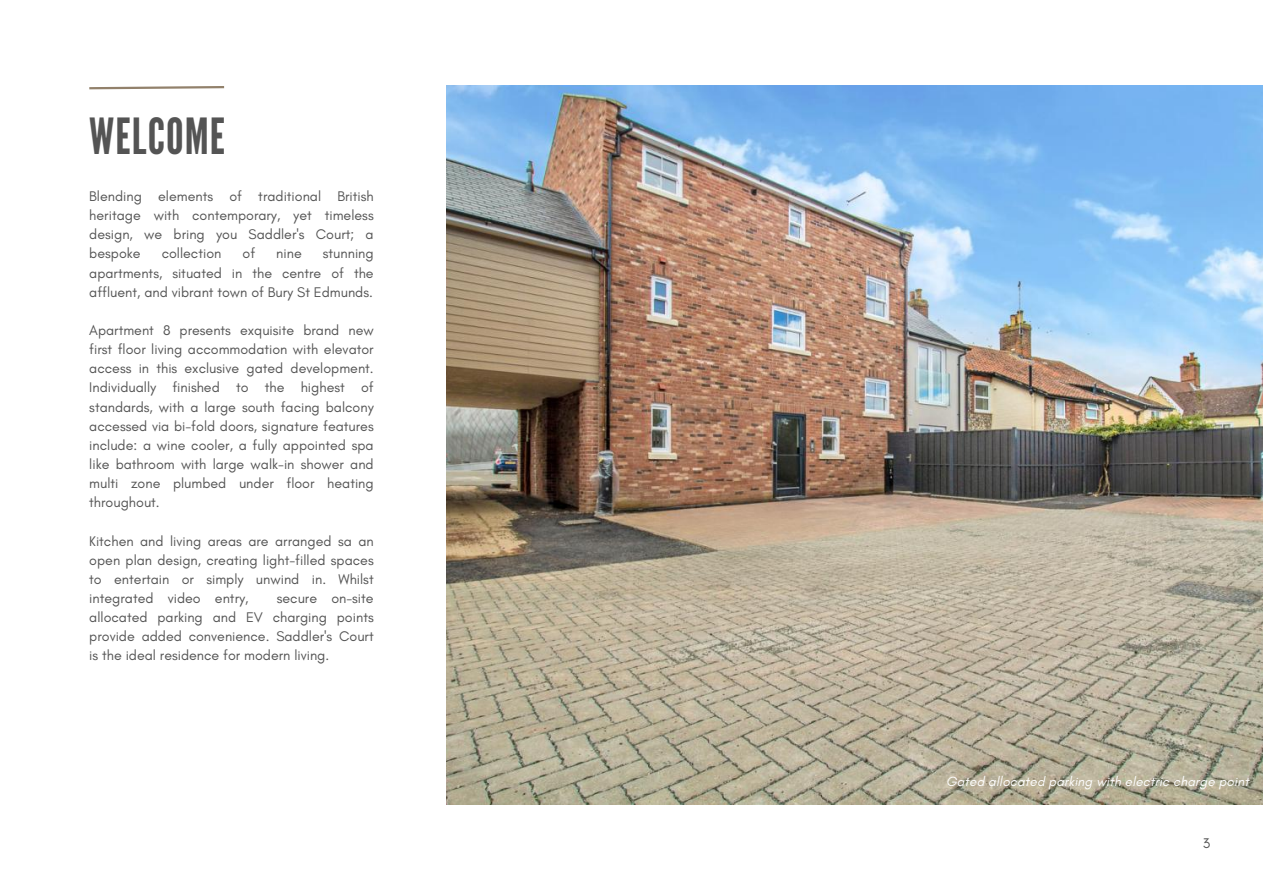
<style>
.page{position:relative;width:1263px;height:894px;background:#fff}
.page>*{position:absolute;margin:0;border:0;box-sizing:border-box;transform-origin:0 0}
.t1{font:49.65px "League Gothic";letter-spacing:.025em;color:#545454}
.t2{font:14.25px/19.2px "Glacial Indifference";color:#545454;text-align:justify}
.t3{font:italic 13.5px "Glacial Indifference";letter-spacing:.01em;color:#fff}
</style>
<div class="page">
<svg style="left:89px;top:86px;width:136px;height:4px"></svg>
<img style="left:447px;top:86px;width:816px;height:718px">
<p class="t1" style="left:89px;top:107px;width:137px">WELCOME</p>
<p class="t2" style="left:89px;top:186px;width:286px">Blending elements of traditional British heritage with contemporary, yet timeless design, we bring you Saddler's Court; a bespoke</p>
<p class="t2" style="left:162px;top:244px;width:61px">collection</p>
<p class="t2" style="left:242px;top:244px;width:14px">of</p>
<p class="t2" style="left:276px;top:244px;width:27px">nine</p>
<p class="t2" style="left:89px;top:244px;width:286px;text-indent:234px">stunning apartments, situated in the centre of the affluent, and vibrant town of Bury St Edmunds.</p>
<p class="t2" style="left:89px;top:320px;width:286px">Apartment 8 presents exquisite brand new first floor living accommodation with elevator access in this exclusive gated development.<br>Individually finished to the highest of standards, with a large south facing balcony accessed via bi-fold doors, signature features include: a wine cooler, a fully appointed spa like bathroom with large walk-in shower and multi zone plumbed under floor heating throughout.</p>
<p class="t2" style="left:89px;top:530px;width:286px">Kitchen and living areas are arranged sa an open plan design, creating light-filled spaces to entertain or simply unwind in. Whilst integrated video entry,</p>
<p class="t2" style="left:89px;top:588px;width:286px;text-indent:187px">secure on-site allocated parking and EV charging points provide added convenience. Saddler's Court is the ideal residence for modern living.</p>
<p class="t3" style="left:946px;top:773px;width:304px">Gated allocated parking with electric charge point</p>
<p class="t2" style="left:1203px;top:833px;width:9px">3</p>
</div>
